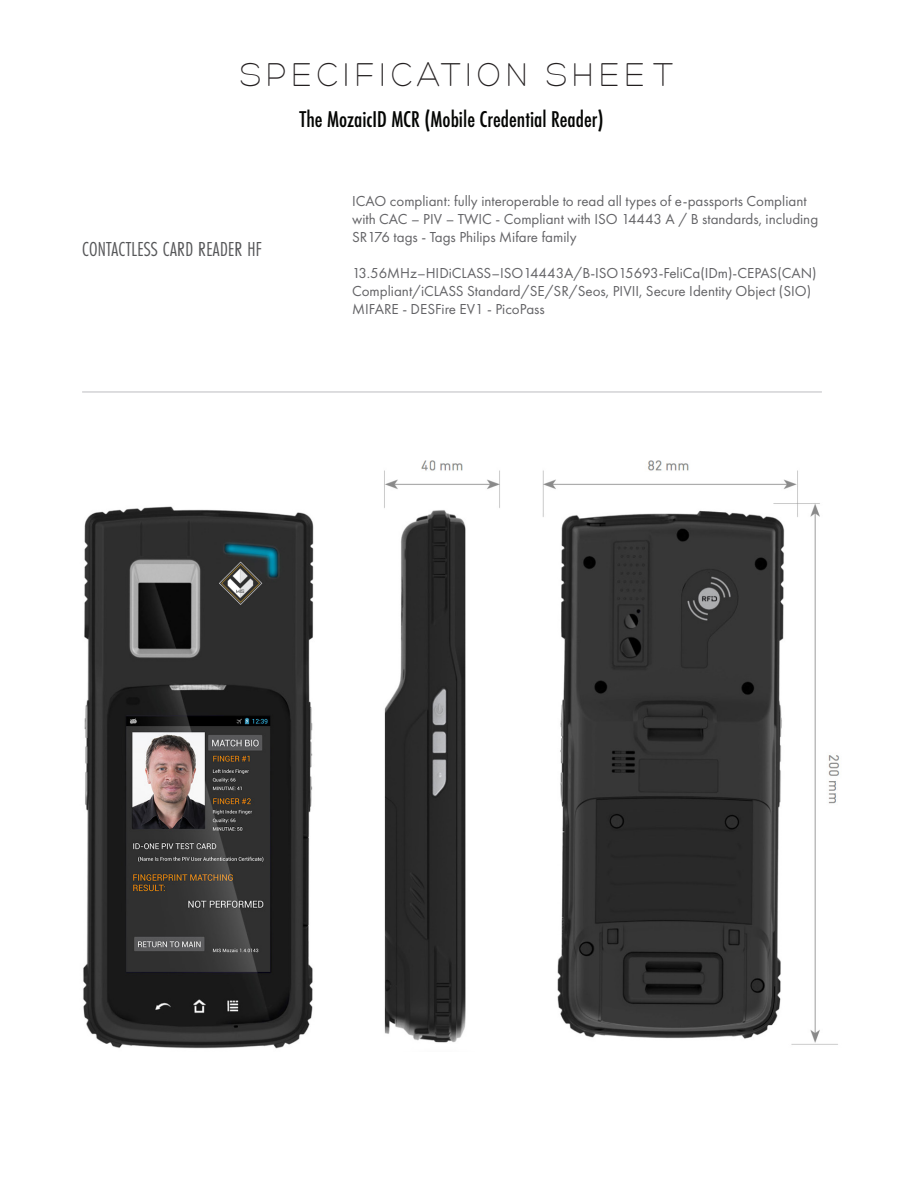
<style>
.page{position:relative;width:918px;height:1188px;background:#fff}
.page>*{position:absolute;margin:0;border:0;box-sizing:border-box;transform-origin:0 0}
.t1{font:300 36.6px "Hero";letter-spacing:.135em;color:#231f20;scale:.9 1}
.t2{font:500 condensed 21px "Futura";color:#040503}
.t3{font:21px "Futura PT Cond";letter-spacing:.01em;color:#555658}
.t4{font:15px/18px "Futura PT";color:#636366}
</style>
<div class="page">
<img style="left:83px;top:460px;width:757px;height:589px">
<hr style="left:82px;top:392px;width:740px;height:1px;background:#bcbdc0">
<h1 class="t1" style="left:240px;top:55px;width:483px">SPECIFICATION SHEE T</h1>
<h2 class="t2" style="left:300px;top:106px;width:306px">The MozaicID MCR (Mobile Credential Reader)</h2>
<p class="t3" style="left:82px;top:236px;width:181px">CONTACTLESS CARD READER HF</p>
<p class="t4" style="left:352px;top:192px;width:468px">ICAO compliant: fully interoperable to read all types of e-passports Compliant with CAC – PIV – TWIC - Compliant with ISO 14443 A / B standards, including<br>SR176 tags - Tags Philips Mifare family</p>
<p class="t4" style="left:352px;top:264px;width:466px">13.56MHz–HIDiCLASS–ISO14443A/B-ISO15693-FeliCa(IDm)-CEPAS(CAN)<br>Compliant/iCLASS Standard/SE/SR/Seos, PIVII, Secure Identity Object (SIO)<br>MIFARE - DESFire EV1 - PicoPass</p>
</div>
